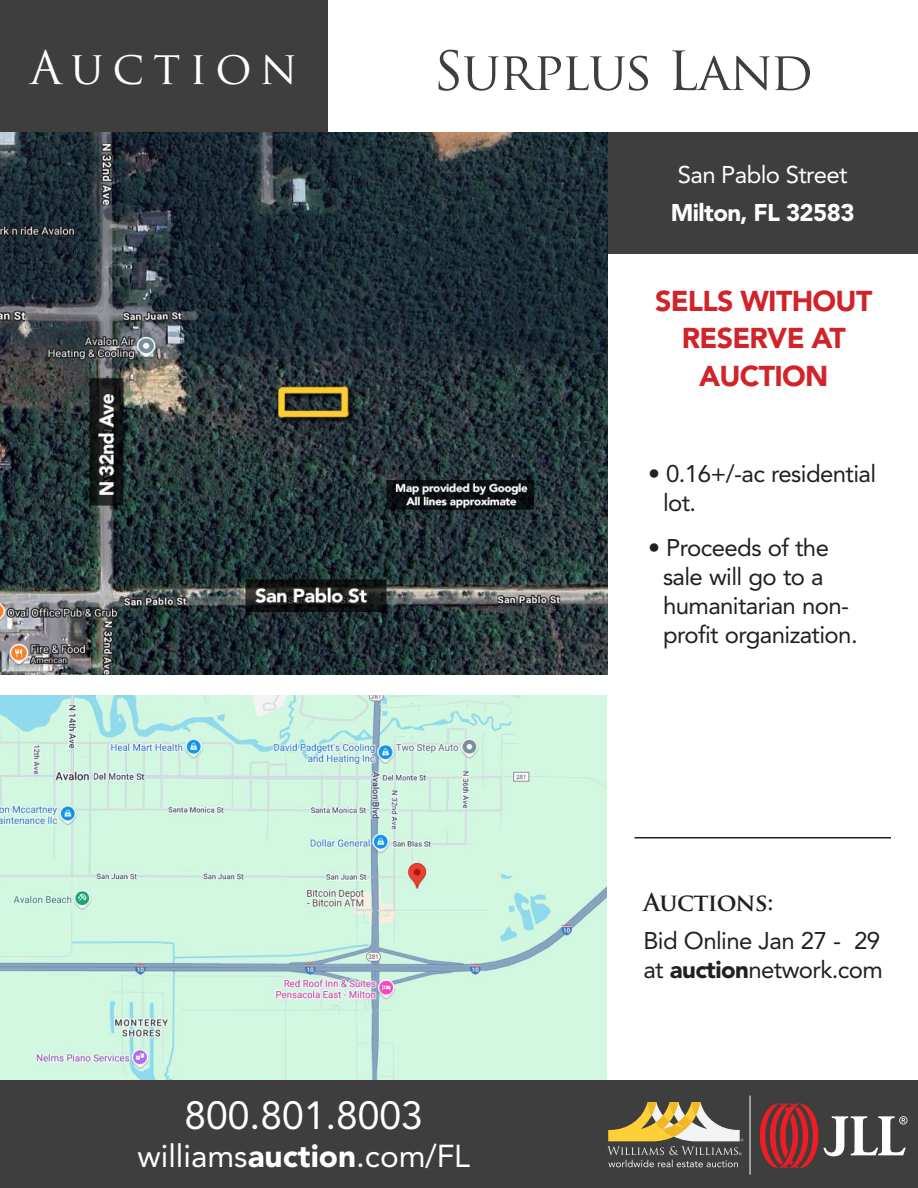
<style>
.page{position:relative;width:918px;height:1188px;background:#fff}
.page>*{position:absolute;margin:0;border:0;box-sizing:border-box;transform-origin:0 0}
.t1{font:52.5px "Trajan Pro";letter-spacing:-.025em;color:#3e3e3f}
.t2{font:45px "Trajan Pro";letter-spacing:.195em;color:#fff}
.t3{font:39px "Avenir LT Std";color:#fff}
.t4{font:31.5px "Avenir LT Std";color:#fff}
.t5{font:900 28.5px/37.5px "Avenir LT Std";letter-spacing:-.025em;color:#d1232a;text-align:center}
.GroupAdText{font:24px/28.8px "Avenir LT Std";letter-spacing:-.025em;color:#231f20}
.t6{font:24px "Avenir LT Std";letter-spacing:-.025em;color:#fff}
.t7{font:900 24px "Avenir LT Std";letter-spacing:-.025em;color:#fff}
.t8{font:700 24px "Trajan Pro";letter-spacing:-.03em;color:#231f20}
.s1{font-weight:900}
</style>
<div class="page">
<div style="left:0;top:0;width:327px;height:135px;background:#3e3e3f"></div>
<div style="left:608px;top:132px;width:310px;height:122px;background:#3e3e3f"></div>
<img style="left:0;top:696px;width:607px;height:384px">
<div style="left:0;top:1080px;width:918px;height:108px;background:#3e3e3f"></div>
<img style="left:1px;top:132px;width:607px;height:543px">
<hr style="left:634px;top:837px;width:257px;height:1px;background:#231f20">
<svg style="left:760px;top:1103px;width:58px;height:65px"></svg>
<svg style="left:824px;top:1116px;width:83px;height:40px"></svg>
<svg style="left:607px;top:1102px;width:136px;height:65px"></svg>
<hr style="left:750px;top:1096px;width:1px;height:78px;background:#fff">
<p class="t2" style="left:30px;top:39px;width:269px">Auction</p>
<p class="t1" style="left:433px;top:38px;width:381px">Surplus Land</p>
<p class="t6" style="left:678px;top:161px;width:171px">San Pablo Street</p>
<p class="t7" style="left:671px;top:198px;width:185px">Milton, FL 32583</p>
<p class="t5" style="left:655px;top:282px;width:219px">SELLS WITHOUT</p>
<p class="t5" style="left:682px;top:319px;width:166px">RESERVE AT<br>AUCTION</p>
<p class="GroupAdText" style="left:663px;top:460px;width:215px;text-indent:-15px">• 0.16+/-ac residential lot.</p>
<p class="GroupAdText" style="left:663px;top:534px;width:196px;text-indent:-15px">• Proceeds of the sale will go to a humanitarian non&shy;profit organization.</p>
<p class="t3" style="left:184px;top:1093px;width:240px">800.801.8003</p>
<p class="t4" style="left:138px;top:1137px;width:334px">williams<span class="s1">auction</span>.com/FL</p>
<p class="t8" style="left:643px;top:887px;width:131px">Auctions:</p>
<p class="GroupAdText" style="left:643px;top:927px;width:241px">Bid Online Jan 27 - 29 at <span class="s1">auction</span>network.com</p>
</div>
